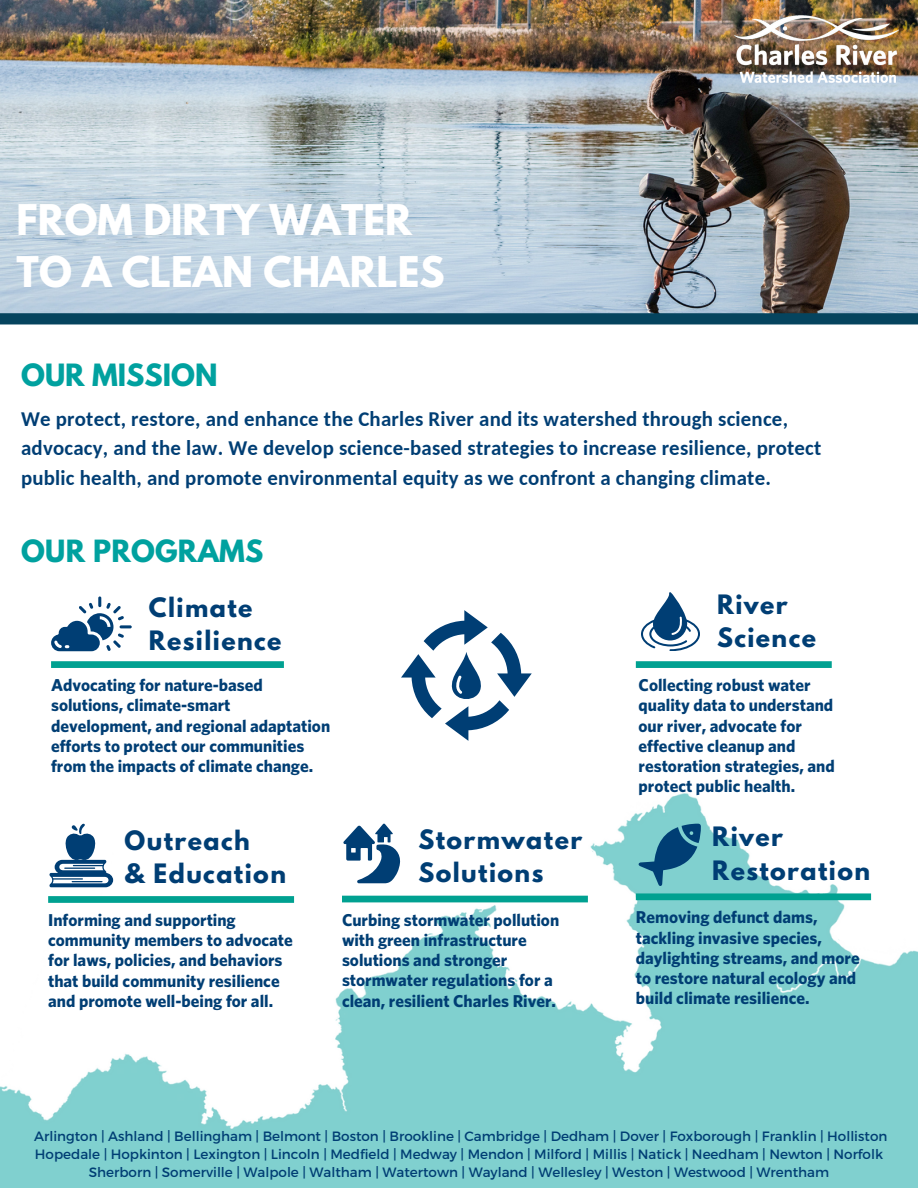
<style>
.page{position:relative;width:918px;height:1188px;background:#fff}
.page>*{position:absolute;margin:0;border:0;box-sizing:border-box;transform-origin:0 0}
.t1{font:700 37.5px/51.8px "League Spartan";color:#fff}
.t2{font:700 27.15px "League Spartan";letter-spacing:.01em;color:#00a19f}
.t3{font:700 23.7px/33.2px "League Spartan";letter-spacing:.06em;color:#003e74}
.t4{font:700 20.85px/29.2px "Carlito";letter-spacing:.01em;color:#003e74}
.t5{font:700 17.25px/20.2px "Whitney";color:#003e74}
.t6{font:13.5px/18px "Montserrat";color:#003e74;text-align:center}
</style>
<div class="page">
<img style="left:0;top:0;width:918px;height:313px">
<div style="left:0;top:313px;width:918px;height:11px;background:#05445e"></div>
<img style="left:731px;top:13px;width:171px;height:74px">
<img style="left:0;top:793px;width:918px;height:395px">
<svg style="left:49px;top:824px;width:64px;height:63px"></svg>
<div style="left:48px;top:896px;width:246px;height:7px;background:#00a191"></div>
<svg style="left:343px;top:824px;width:58px;height:59px"></svg>
<div style="left:342px;top:896px;width:246px;height:6px;background:#00a191"></div>
<div style="left:636px;top:893px;width:235px;height:7px;background:#00a191"></div>
<svg style="left:639px;top:824px;width:61px;height:62px;background:#4a92a8"></svg>
<svg style="left:51px;top:596px;width:81px;height:55px"></svg>
<div style="left:51px;top:661px;width:233px;height:7px;background:#00a191"></div>
<div style="left:636px;top:661px;width:196px;height:7px;background:#00a191"></div>
<svg style="left:641px;top:592px;width:58px;height:59px"></svg>
<svg style="left:401px;top:610px;width:131px;height:131px"></svg>
<h2 class="t1" style="left:17px;top:199px;width:430px">FROM DIRTY WATER<br>TO A CLEAN CHARLES</h2>
<p class="t2" style="left:21px;top:362px;width:198px">OUR MISSION</p>
<h1 class="t4" style="left:21px;top:406px;width:802px">We protect, restore, and enhance the Charles River and its watershed through science, advocacy, and the law. We develop science-based strategies to increase resilience, protect public health, and promote environmental equity as we confront a changing climate.</h1>
<h2 class="t2" style="left:21px;top:538px;width:244px">OUR PROGRAMS</h2>
<p class="t3" style="left:149px;top:594px;width:134px">Climate<br>Resilience</p>
<h5 class="t5" style="left:51px;top:674px;width:281px">Advocating for nature-based solutions, climate-smart development, and regional adaptation efforts to protect our communities from the impacts of climate change.</h5>
<h3 class="t3" style="left:125px;top:827px;width:163px">Outreach<br>&amp; Education</h3>
<p class="t5" style="left:48px;top:909px;width:246px">Informing and supporting community members to advocate for laws, policies, and behaviors that build community resilience and promote well-being for all.</p>
<h3 class="t3" style="left:418px;top:826px;width:165px">Stormwater<br>Solutions</h3>
<p class="t5" style="left:342px;top:909px;width:219px">Curbing stormwater pollution with green infrastructure solutions and stronger stormwater regulations for a clean, resilient Charles River.</p>
<h3 class="t3" style="left:717px;top:591px;width:101px">River<br>Science</h3>
<p class="t5" style="left:639px;top:674px;width:198px">Collecting robust water quality data to understand our river, advocate for effective cleanup and restoration strategies, and protect public health.</p>
<h5 class="t3" style="left:712px;top:823px;width:159px">River<br>Restoration</h5>
<p class="t5" style="left:636px;top:907px;width:225px">Removing defunct dams, tackling invasive species, daylighting streams, and more to restore natural ecology and build climate resilience.</p>
<h4 class="t6" style="left:34px;top:1127px;width:855px">Arlington | Ashland | Bellingham | Belmont | Boston | Brookline | Cambridge | Dedham | Dover | Foxborough | Franklin | Holliston<br>Hopedale | Hopkinton | Lexington | Lincoln | Medfield | Medway | Mendon | Milford | Millis | Natick | Needham | Newton | Norfolk<br>Sherborn | Somerville | Walpole | Waltham | Watertown | Wayland | Wellesley | Weston | Westwood | Wrentham</h4>
</div>
